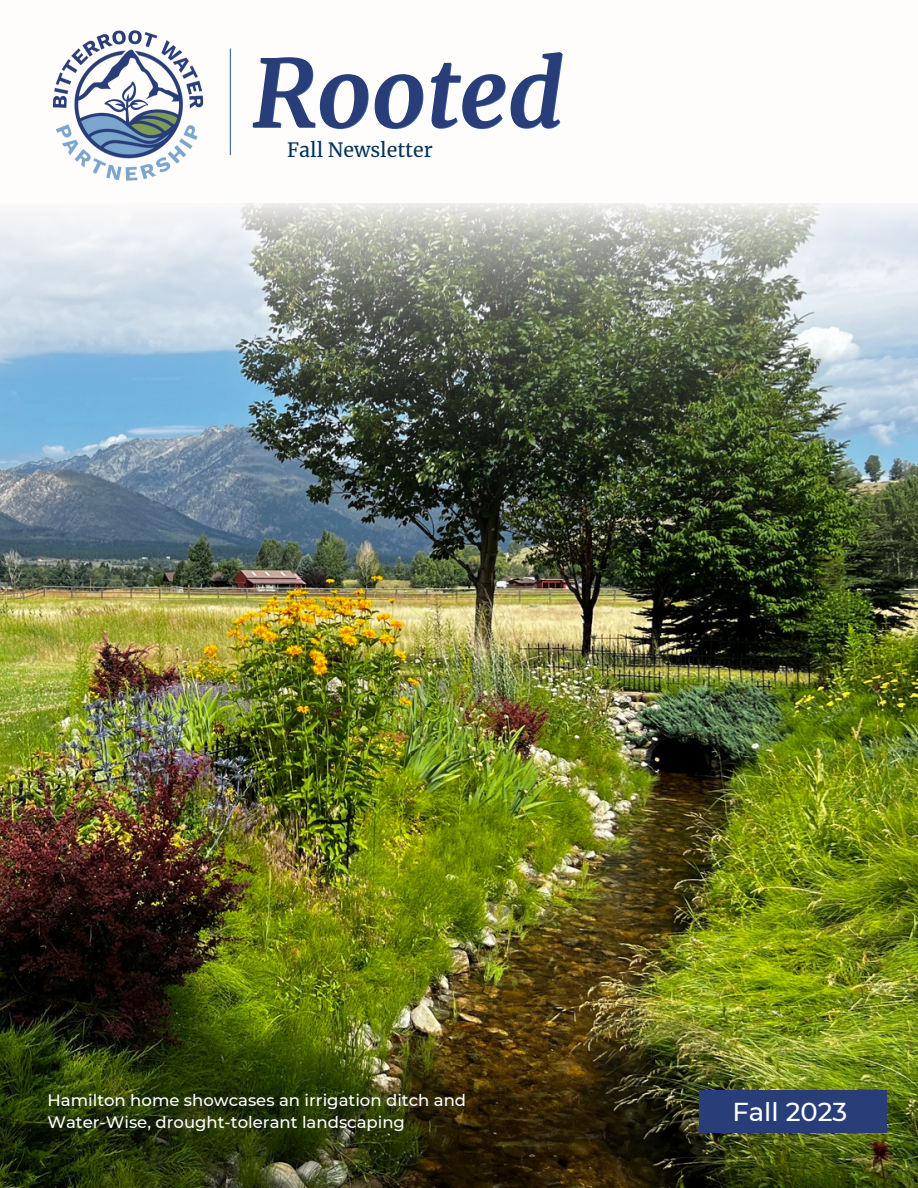
<style>
.page{position:relative;width:918px;height:1188px;background:#fff}
.page>*{position:absolute;margin:0;border:0;box-sizing:border-box;transform-origin:0 0}
.t1{font:italic 700 93px "Merriweather";color:#293e79}
.t2{font:500 25.8px "Montserrat";color:#fff}
.t3{font:19.5px "Merriweather";color:#00345b}
.t4{font:500 16.5px/22.5px "Montserrat";color:#fff}
</style>
<div class="page">
<img style="left:0;top:690px;width:918px;height:498px">
<img style="left:0;top:203px;width:918px;height:487px">
<div style="left:699px;top:1090px;width:188px;height:43px;background:#293e79"></div>
<img style="left:52px;top:30px;width:152px;height:151px">
<hr style="left:230px;top:49px;width:1px;height:106px;background:#3a67a6">
<h3 class="t1" style="left:252px;top:36px;width:312px">Rooted</h3>
<p class="t3" style="left:287px;top:138px;width:147px">Fall Newsletter</p>
<p class="t4" style="left:47px;top:1089px;width:420px">Hamilton home showcases an irrigation ditch and<br>Water-Wise, drought-tolerant landscaping</p>
<p class="t2" style="left:732px;top:1096px;width:117px">Fall 2023</p>
</div>
